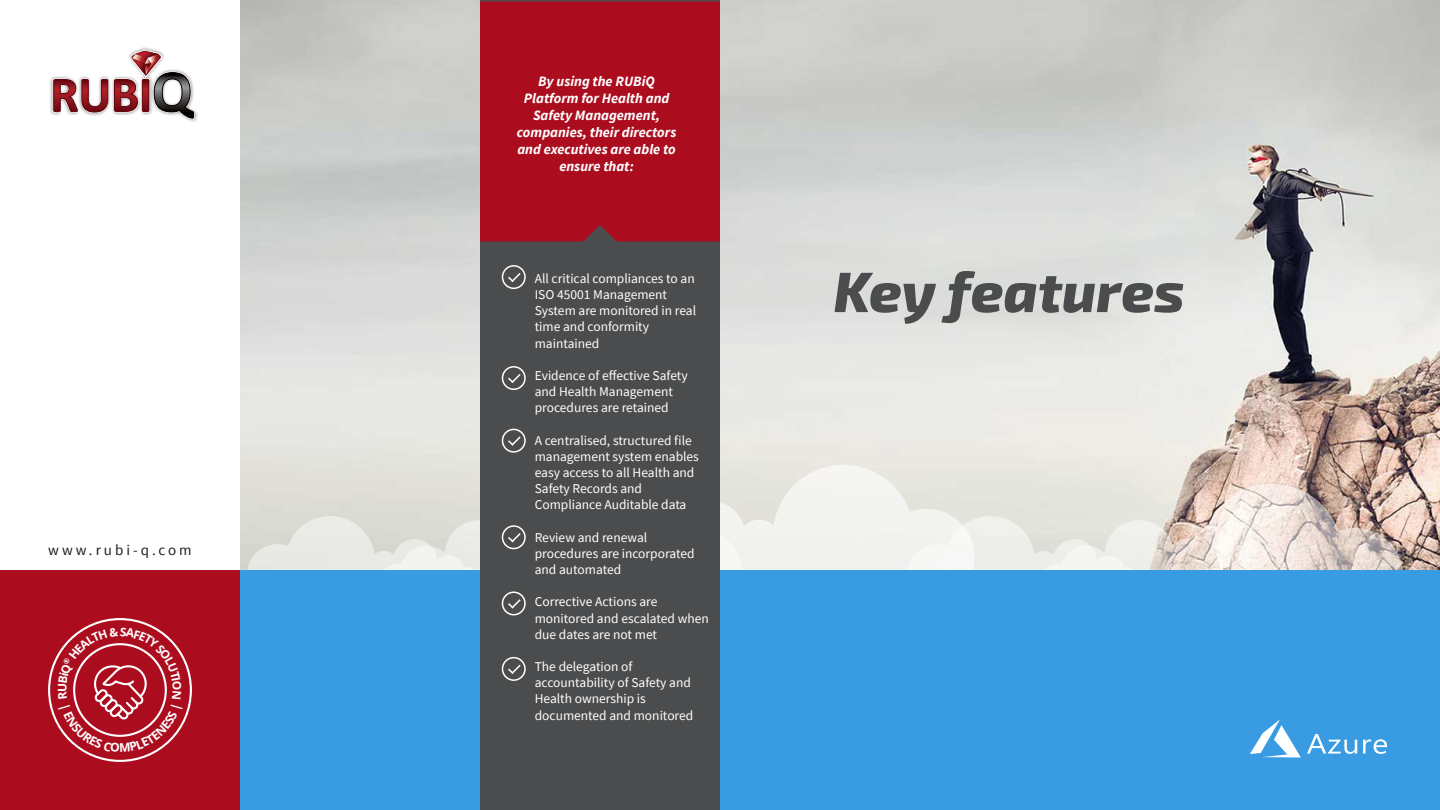
<style>
.page{position:relative;width:1440px;height:810px;background:#fff}
.page>*{position:absolute;margin:0;border:0;box-sizing:border-box;transform-origin:0 0}
.t1{font:italic 800 56.93px "Exo 2";color:#4b4c4d}
.t2{font:15px "Source Sans Pro";letter-spacing:.2em;color:#231f20}
.t3{font:italic 700 14.25px/17.1px "Source Sans Pro";color:#fff;text-align:center}
.t4{font:13.5px/16.2px "Source Sans Pro";color:#fff}
</style>
<div class="page">
<img style="left:240px;top:0;width:1200px;height:570px">
<svg style="left:720px;top:465px;width:255px;height:105px;fill:#f1f1ef"></svg>
<svg style="left:375px;top:484px;width:368px;height:86px;fill:#e1ded7"></svg>
<svg style="left:247px;top:516px;width:233px;height:54px;background:#e4e4df"></svg>
<svg style="left:1034px;top:484px;width:369px;height:86px;background:#dccfc7"></svg>
<svg style="left:907px;top:516px;width:234px;height:54px"></svg>
<div style="left:240px;top:570px;width:1200px;height:240px;background:#399be2"></div>
<svg style="left:1250px;top:719px;width:137px;height:38px"></svg>
<div style="left:0;top:570px;width:240px;height:240px;background:#ab0d1f"></div>
<div style="left:49px;top:46px;width:149px;height:77px;background:#231f20;opacity:.5"></div>
<svg style="left:52px;top:49px;width:144px;height:71px"></svg>
<div style="left:480px;top:0;width:240px;height:810px;background:#4b4c4d"></div>
<div style="left:480px;top:2px;width:240px;height:240px;background:#ab0d1f"></div>
<svg style="left:503px;top:266px;width:22px;height:22px"></svg>
<div style="left:502px;top:265px;width:24px;height:24px;border:2px solid #fff;border-radius:50%"></div>
<svg style="left:506px;top:271px;width:16px;height:13px"></svg>
<svg style="left:503px;top:367px;width:22px;height:22px"></svg>
<div style="left:502px;top:366px;width:24px;height:24px;border:2px solid #fff;border-radius:50%"></div>
<svg style="left:506px;top:372px;width:16px;height:13px"></svg>
<svg style="left:503px;top:429px;width:22px;height:23px"></svg>
<div style="left:502px;top:429px;width:24px;height:24px;border:2px solid #fff;border-radius:50%"></div>
<svg style="left:506px;top:435px;width:16px;height:12px"></svg>
<svg style="left:503px;top:526px;width:22px;height:23px"></svg>
<div style="left:502px;top:525px;width:24px;height:24px;border:2px solid #fff;border-radius:50%"></div>
<svg style="left:506px;top:531px;width:16px;height:13px"></svg>
<svg style="left:503px;top:592px;width:22px;height:23px"></svg>
<div style="left:502px;top:591px;width:24px;height:24px;border:2px solid #fff;border-radius:50%"></div>
<svg style="left:506px;top:598px;width:16px;height:12px"></svg>
<svg style="left:503px;top:658px;width:22px;height:22px"></svg>
<div style="left:502px;top:657px;width:24px;height:24px;border:2px solid #fff;border-radius:50%"></div>
<svg style="left:506px;top:663px;width:16px;height:13px"></svg>
<svg style="left:58px;top:627px;width:125px;height:125px"></svg>
<p class="t2" style="left:48px;top:541px;width:145px">www.rubi-q.com</p>
<p class="t3" style="left:517px;top:72px;width:161px">By using the RUBiQ<br>Platform for Health and<br>Safety Management, companies, their directors and executives are able to ensure that:</p>
<p class="t4" style="left:535px;top:270px;width:163px">All critical compliances to an<br>ISO 45001 Management<br>System are monitored in real time and conformity maintained</p>
<p class="t4" style="left:535px;top:367px;width:155px">Evidence of effective Safety and Health Management</p>
<p class="t4" style="left:535px;top:400px;width:135px">procedures are retained</p>
<p class="t4" style="left:535px;top:432px;width:166px">A centralised, structured file management system enables easy access to all Health and<br>Safety Records and<br>Compliance Auditable data</p>
<p class="t4" style="left:535px;top:529px;width:161px">Review and renewal procedures are incorporated and automated</p>
<p class="t4" style="left:535px;top:594px;width:124px">Corrective Actions are</p>
<p class="t4" style="left:535px;top:610px;width:176px">monitored and escalated when due dates are not met</p>
<p class="t4" style="left:535px;top:658px;width:160px">The delegation of accountability of Safety and<br>Health ownership is documented and monitored</p>
<p class="t1" style="left:833px;top:257px;width:353px">Key features</p>
</div>
